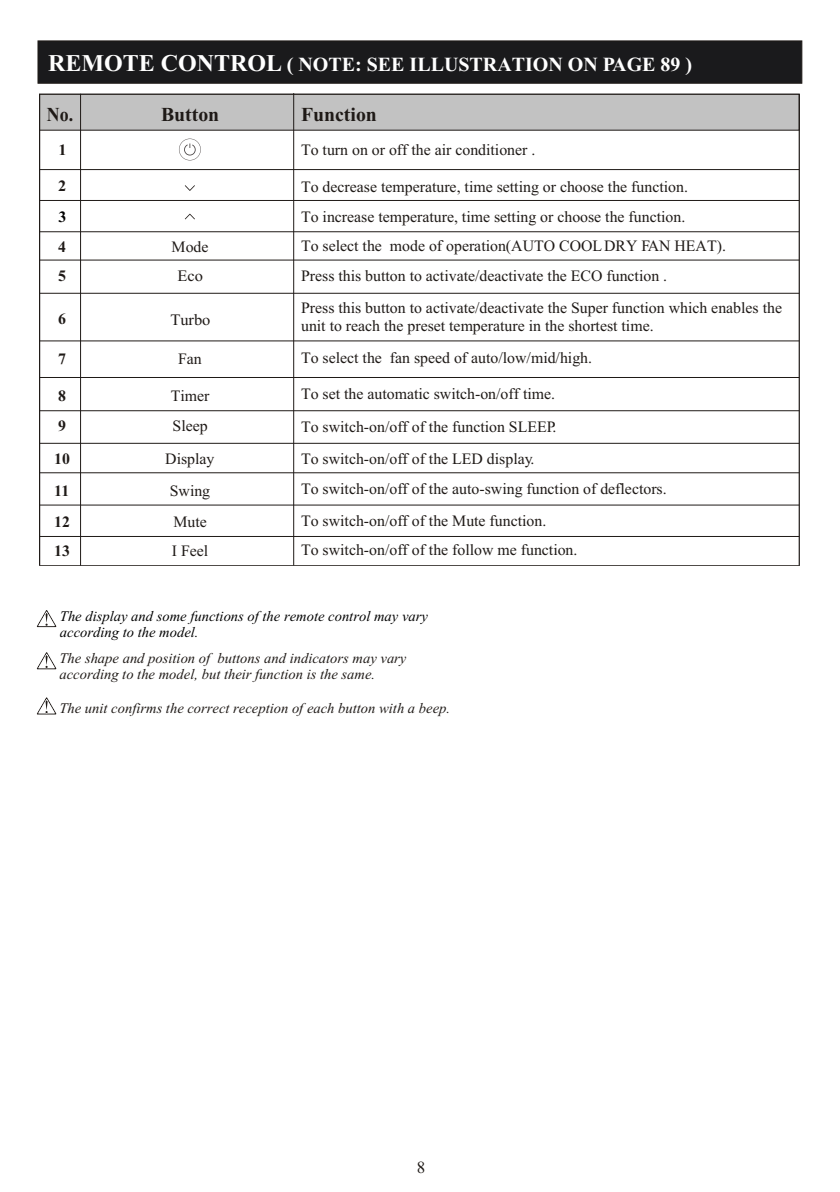
<style>
.page{position:relative;width:840px;height:1192px;background:#fff}
.page>*{position:absolute;margin:0;border:0;box-sizing:border-box;transform-origin:0 0}
.t1{font:700 20px "Times New Roman";color:#fff}
.t2{font:700 19.8px "Times New Roman";color:#1f1a17}
.t3{font:700 19.8px "Times New Roman";color:#1f1a17;scale:.91 1}
.t4{font:17px "Times New Roman";color:#1f1a17}
.t5{font:16px "Times New Roman";color:#1f1a17}
.t6{font:15.8px/17.6px "Times New Roman";color:#1f1a17}
.t7{font:700 15.8px "Times New Roman";color:#1f1a17}
.t8{font:700 15.8px "Times New Roman";color:#000}
.t9{font:italic 14.6px/16.2px "Times New Roman";color:#1f1a17}
.t10{font:italic 14.6px/16.2px "Times New Roman";color:#000}
.s1{font-size:24px}
</style>
<div class="page">
<div style="left:38px;top:41px;width:764px;height:42px;background:#1a1a1c"></div>
<svg style="left:39px;top:93px;width:761px;height:473px"></svg>
<svg style="left:37px;top:610px;width:20px;height:17px"></svg>
<svg style="left:37px;top:652px;width:20px;height:17px"></svg>
<svg style="left:37px;top:697px;width:20px;height:18px"></svg>
<p class="t1" style="left:48px;top:57px;width:646px"><span class="s1">REMOTE CONTROL</span> ( NOTE: SEE ILLUSTRATION ON PAGE 89 )</p>
<p class="t3" style="left:47px;top:107px;width:30px">No.</p>
<p class="t2" style="left:161px;top:107px;width:60px">Button</p>
<p class="t2" style="left:301px;top:108px;width:77px">Function</p>
<p class="t7" style="left:58px;top:144px;width:10px">1</p>
<p class="t7" style="left:58px;top:180px;width:10px">2</p>
<p class="t8" style="left:58px;top:211px;width:9px">3</p>
<p class="t7" style="left:58px;top:242px;width:9px">4</p>
<p class="t6" style="left:172px;top:240px;width:38px">Mode</p>
<p class="t6" style="left:301px;top:142px;width:236px">To turn on or off the air conditioner .</p>
<p class="t6" style="left:301px;top:173px;width:388px;line-height:30.4px">To decrease temperature, time setting or choose the function.<br>To increase temperature, time setting or choose the function.</p>
<p class="t6" style="left:301px;top:238px;width:426px">To select the mode of operation(AUTO COOL DRY FAN HEAT).</p>
<p class="t7" style="left:58px;top:270px;width:9px">5</p>
<p class="t5" style="left:177px;top:270px;width:27px">Eco</p>
<p class="t6" style="left:301px;top:269px;width:368px">Press this button to activate/deactivate the ECO function .</p>
<p class="t7" style="left:58px;top:314px;width:9px">6</p>
<p class="t7" style="left:58px;top:354px;width:9px">7</p>
<p class="t5" style="left:170px;top:313px;width:42px">Turbo</p>
<p class="t6" style="left:178px;top:352px;width:25px">Fan</p>
<p class="t6" style="left:301px;top:301px;width:482px">Press this button to activate/deactivate the Super function which enables the unit to reach the preset temperature in the shortest time.</p>
<p class="t6" style="left:301px;top:350px;width:293px">To select the fan speed of auto/low/mid/high.</p>
<p class="t7" style="left:58px;top:390px;width:9px">8</p>
<p class="t7" style="left:58px;top:421px;width:9px">9</p>
<p class="t6" style="left:171px;top:388px;width:40px">Timer</p>
<p class="t6" style="left:301px;top:387px;width:256px">To set the automatic switch-on/off time.</p>
<p class="t6" style="left:173px;top:419px;width:37px">Sleep</p>
<p class="t6" style="left:301px;top:419px;width:257px">To switch-on/off of the function SLEEP.</p>
<p class="t7" style="left:54px;top:453px;width:17px">10</p>
<p class="t6" style="left:165px;top:451px;width:51px">Display</p>
<p class="t6" style="left:301px;top:451px;width:235px">To switch-on/off of the LED display.</p>
<p class="t6" style="left:170px;top:483px;width:42px">Swing</p>
<p class="t6" style="left:301px;top:482px;width:367px">To switch-on/off of the auto-swing function of deflectors.</p>
<p class="t7" style="left:54px;top:517px;width:17px">12</p>
<p class="t6" style="left:173px;top:515px;width:35px">Mute</p>
<p class="t6" style="left:301px;top:513px;width:247px">To switch-on/off of the Mute function.</p>
<p class="t7" style="left:54px;top:545px;width:17px">13</p>
<p class="t6" style="left:172px;top:543px;width:38px">I Feel</p>
<p class="t6" style="left:301px;top:542px;width:278px">To switch-on/off of the follow me function.</p>
<p class="t7" style="left:54px;top:485px;width:16px">11</p>
<p class="t10" style="left:60px;top:609px;width:370px">The display and some functions of the remote control may vary according to the model.</p>
<p class="t9" style="left:59px;top:652px;width:348px">The shape and position of buttons and indicators may vary according to the model, but their function is the same.</p>
<p class="t9" style="left:59px;top:702px;width:392px">The unit confirms the correct reception of each button with a beep.</p>
<p class="t4" style="left:417px;top:1161px;width:10px">8</p>
</div>
